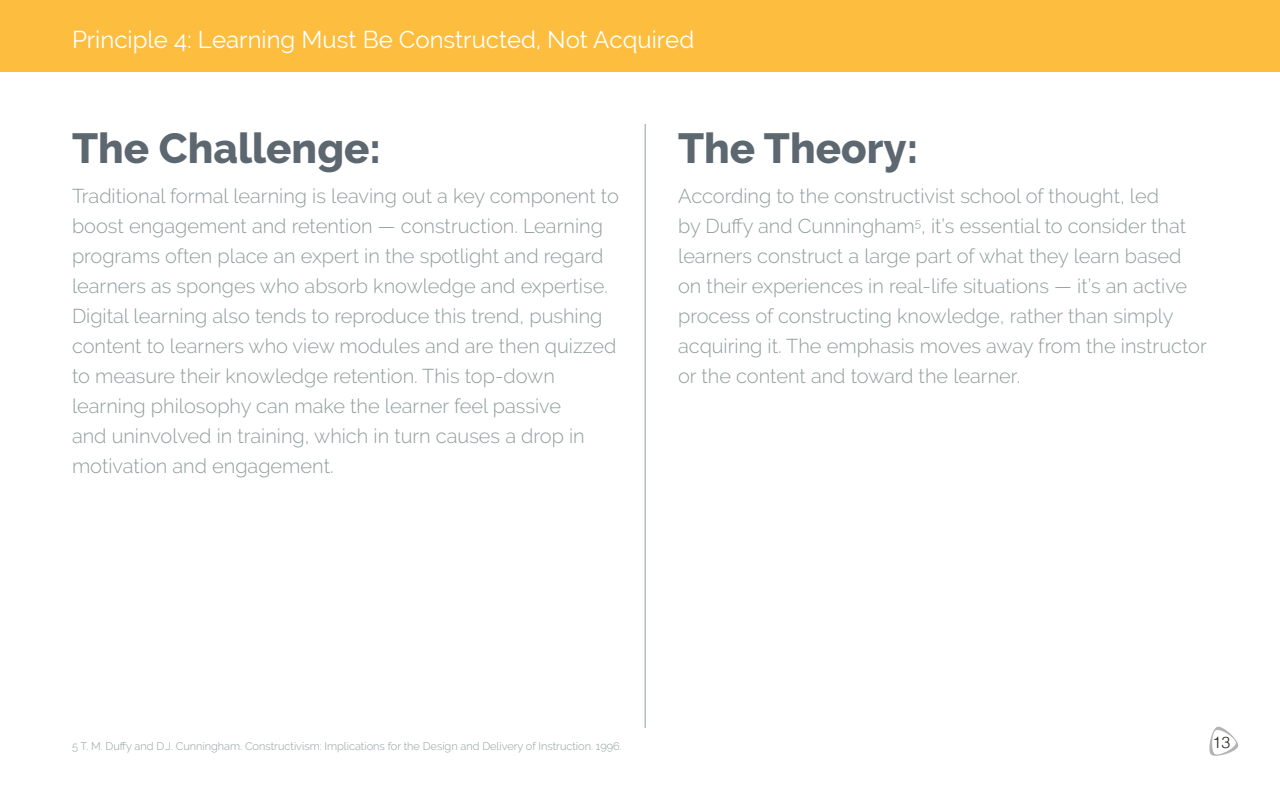
<style>
.page{position:relative;width:1280px;height:800px;background:#fff}
.page>*{position:absolute;margin:0;border:0;box-sizing:border-box;transform-origin:0 0}
.t1{font:800 42px "Raleway";color:#5d6770}
.t2{font:24px "Raleway";color:#fff}
.t3{font:300 20px/30px "Raleway";color:#919d9c}
.t4{font:300 16px "Helvetica";color:#22221f}
.t5{font:300 11px "Raleway";color:#919d9c}
</style>
<div class="page">
<svg style="left:1209px;top:727px;width:29px;height:29px"></svg>
<div style="left:0;top:0;width:1280px;height:72px;background:#fdbd3e"></div>
<hr style="left:645px;top:124px;width:1px;height:604px;background:#919d9c">
<p class="t2" style="left:72px;top:25px;width:624px">Principle 4: Learning Must Be Constructed, Not Acquired</p>
<h1 class="t1" style="left:72px;top:125px;width:311px">The Challenge:</h1>
<p class="t3" style="left:72px;top:181px;width:548px">Traditional formal learning is leaving out a key component to boost engagement and retention — construction. Learning programs often place an expert in the spotlight and regard learners as sponges who absorb knowledge and expertise.<br>Digital learning also tends to reproduce this trend, pushing content to learners who view modules and are then quizzed to measure their knowledge retention. This top-down learning philosophy can make the learner feel passive<br>and uninvolved in training, which in turn causes a drop in motivation and engagement.</p>
<h1 class="t1" style="left:678px;top:125px;width:242px">The Theory:</h1>
<p class="t3" style="left:678px;top:181px;width:530px">According to the constructivist school of thought, led<br>by Duffy and Cunningham<sup>5</sup>, it’s essential to consider that learners construct a large part of what they learn based on their experiences in real-life situations — it’s an active process of constructing knowledge, rather than simply acquiring it. The emphasis moves away from the instructor or the content and toward the learner.</p>
<p class="t5" style="left:72px;top:740px;width:551px">5 T. M. Duffy and D.J. Cunningham. Constructivism: Implications for the Design and Delivery of Instruction. 1996.</p>
<p class="t4" style="left:1213px;top:728px;width:19px">13</p>
</div>
